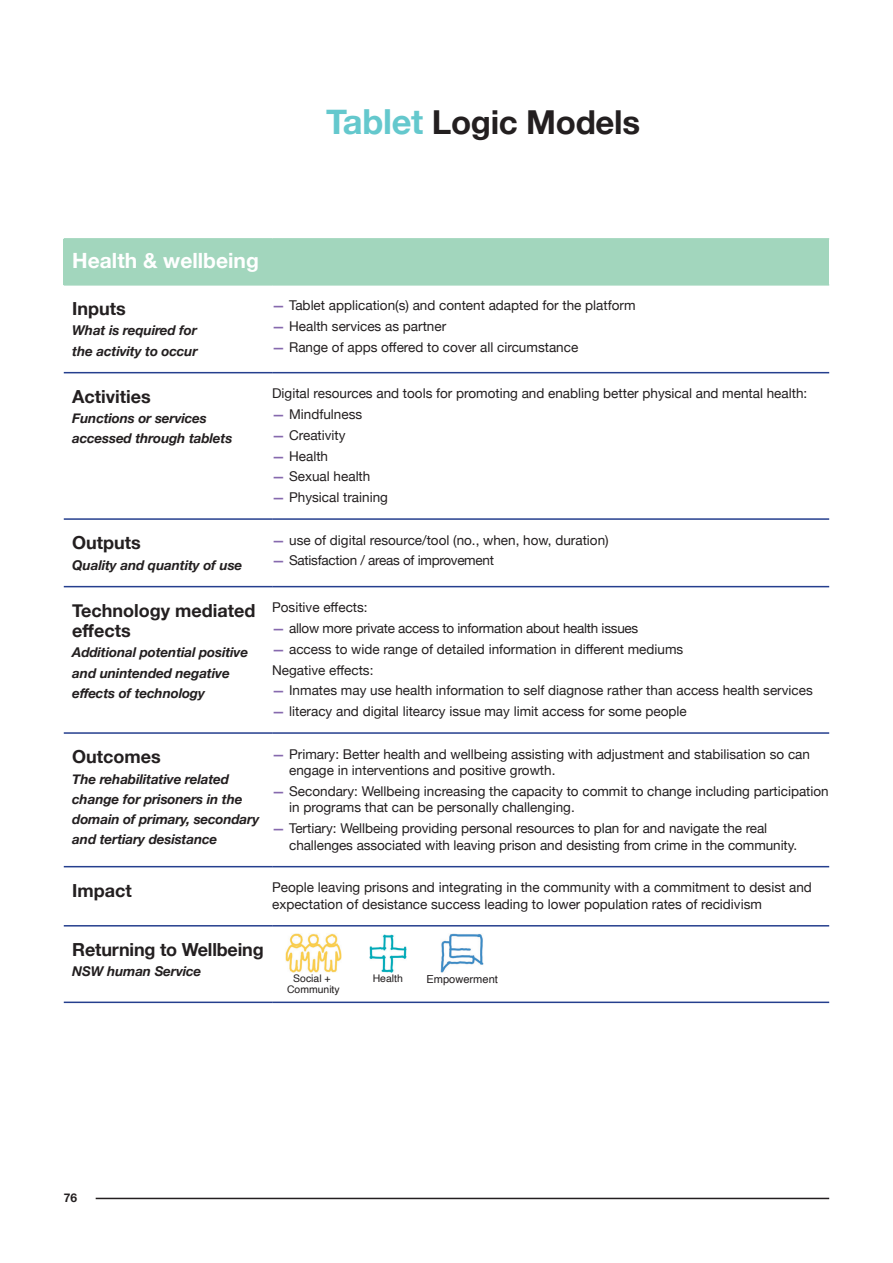
<style>
.page{position:relative;width:893px;height:1263px;background:#fff}
.page>*{position:absolute;margin:0;border:0;box-sizing:border-box;transform-origin:0 0}
.Heading_2_5{font:700 33px "Helvetica Neue";letter-spacing:-.01em;color:#231f20}
.Contents_lvl2{font:700 21px "Helvetica Neue";color:#fff}
.Contents_lvl2-2{font:700 18px/20.2px "Helvetica Neue";color:#231f20}
.Table_heading{font:700 18px "Helvetica Neue";color:#231f20}
.Table_Body{font:13.5px/16.5px "Helvetica Neue";color:#231f20}
.Body_Bold_Italic{font:italic 700 13.5px/20.2px "Helvetica Neue";letter-spacing:-.01em;color:#231f20}
.Table_Body-2{font:13.5px "Helvetica Neue";letter-spacing:-.02em;color:#231f20}
.T2_Body{font:13.5px "Helvetica Neue";color:#231f20}
.t1{font:700 12px "Helvetica Neue";color:#231f20}
.t2{font:11.1px "Helvetica";color:#231f20}
.t3{font:10.5px/10.5px "Helvetica";color:#231f20;text-align:center}
.s1{font-size:34.5px;color:#64c8cd}
.s2{font-weight:700;font-size:12.75px;color:#8669ae}
</style>
<div class="page">
<hr style="left:96px;top:1198px;width:733px;height:1px;background:#231f20">
<div style="left:64px;top:239px;width:765px;height:46px;background:#a2d6bd"></div>
<hr style="left:64px;top:372px;width:208px;height:1px;background:#253f8e">
<hr style="left:272px;top:372px;width:557px;height:1px;background:#253f8e">
<hr style="left:64px;top:518px;width:208px;height:2px;background:#253f8e">
<hr style="left:272px;top:518px;width:557px;height:2px;background:#253f8e">
<hr style="left:64px;top:586px;width:208px;height:1px;background:#253f8e">
<hr style="left:272px;top:586px;width:557px;height:1px;background:#253f8e">
<hr style="left:64px;top:732px;width:208px;height:2px;background:#253f8e">
<hr style="left:272px;top:732px;width:557px;height:2px;background:#253f8e">
<hr style="left:64px;top:866px;width:208px;height:1px;background:#253f8e">
<hr style="left:272px;top:866px;width:557px;height:1px;background:#253f8e">
<hr style="left:64px;top:925px;width:208px;height:1px;background:#253f8e">
<hr style="left:272px;top:925px;width:557px;height:1px;background:#253f8e">
<hr style="left:64px;top:1001px;width:208px;height:2px;background:#253f8e">
<hr style="left:272px;top:1001px;width:557px;height:2px;background:#253f8e">
<hr style="left:64px;top:238px;width:208px;height:2px;background:#a2d6bd">
<hr style="left:272px;top:238px;width:557px;height:2px;background:#a2d6bd">
<hr style="left:64px;top:284px;width:208px;height:2px;background:#a2d6bd">
<hr style="left:272px;top:284px;width:557px;height:2px;background:#a2d6bd">
<img style="left:286px;top:933px;width:55px;height:39px">
<img style="left:369px;top:935px;width:37px;height:38px">
<img style="left:441px;top:934px;width:43px;height:39px">
<p class="Heading_2_5" style="left:326px;top:96px;width:316px"><span class="s1">Tablet</span> Logic Models</p>
<p class="Contents_lvl2" style="left:72px;top:244px;width:188px">Health &amp; wellbeing</p>
<p class="Table_heading" style="left:72px;top:295px;width:55px">Inputs</p>
<p class="Body_Bold_Italic" style="left:72px;top:321px;width:127px">What is required for the activity to occur</p>
<p class="Contents_lvl2-2" style="left:72px;top:387px;width:80px">Activities</p>
<p class="Body_Bold_Italic" style="left:72px;top:409px;width:162px">Functions or services accessed through tablets</p>
<p class="Contents_lvl2-2" style="left:72px;top:533px;width:70px">Outputs</p>
<p class="Body_Bold_Italic" style="left:72px;top:555px;width:171px">Quality and quantity of use</p>
<p class="Contents_lvl2-2" style="left:72px;top:601px;width:185px">Technology mediated effects</p>
<p class="Body_Bold_Italic" style="left:72px;top:643px;width:177px">Additional potential positive and unintended negative effects of technology</p>
<p class="Contents_lvl2-2" style="left:72px;top:747px;width:90px">Outcomes</p>
<p class="Body_Bold_Italic" style="left:72px;top:769px;width:189px">The rehabilitative related change for prisoners in the domain of primary, secondary and tertiary desistance</p>
<p class="Table_Body" style="left:272px;top:298px;width:365px"><span class="s2">—</span> Tablet application(s) and content adapted for the platform</p>
<p class="Table_Body" style="left:272px;top:319px;width:176px"><span class="s2">—</span> Health services as partner</p>
<p class="Table_Body" style="left:272px;top:340px;width:308px"><span class="s2">—</span> Range of apps offered to cover all circumstance</p>
<p class="Table_Body" style="left:272px;top:386px;width:537px">Digital resources and tools for promoting and enabling better physical and mental health:</p>
<p class="Table_Body" style="left:272px;top:407px;width:92px"><span class="s2">—</span> Mindfulness</p>
<p class="Table_Body" style="left:272px;top:427px;width:75px"><span class="s2">—</span> Creativity</p>
<p class="Table_Body" style="left:272px;top:448px;width:58px"><span class="s2">—</span> Health</p>
<p class="Table_Body" style="left:272px;top:469px;width:100px"><span class="s2">—</span> Sexual health</p>
<p class="Table_Body" style="left:272px;top:490px;width:117px"><span class="s2">—</span> Physical training</p>
<p class="Table_Body" style="left:272px;top:532px;width:338px"><span class="s2">—</span> use of digital resource/tool (no., when, how, duration)</p>
<p class="Table_Body-2" style="left:272px;top:551px;width:223px"><span class="s2">—</span> Satisfaction / areas of improvement</p>
<p class="Table_Body" style="left:272px;top:600px;width:97px">Positive effects:</p>
<p class="Table_Body-2" style="left:272px;top:618px;width:368px"><span class="s2">—</span> allow more private access to information about health issues</p>
<p class="Table_Body" style="left:272px;top:641px;width:413px"><span class="s2">—</span> access to wide range of detailed information in different mediums</p>
<p class="T2_Body" style="left:272px;top:660px;width:103px">Negative effects:</p>
<p class="Table_Body" style="left:272px;top:683px;width:542px"><span class="s2">—</span> Inmates may use health information to self diagnose rather than access health services</p>
<p class="Table_Body" style="left:272px;top:704px;width:416px"><span class="s2">—</span> literacy and digital litearcy issue may limit access for some people</p>
<p class="Table_Body" style="left:289px;top:746px;width:522px;text-indent:-17px"><span class="s2">—</span> Primary: Better health and wellbeing assisting with adjustment and stabilisation so can engage in interventions and positive growth.</p>
<p class="Table_Body" style="left:289px;top:784px;width:541px;text-indent:-17px"><span class="s2">—</span> Secondary: Wellbeing increasing the capacity to commit to change including participation in programs that can be personally challenging.</p>
<p class="Table_Body" style="left:289px;top:821px;width:510px;text-indent:-17px"><span class="s2">—</span> Tertiary: Wellbeing providing personal resources to plan for and navigate the real challenges associated with leaving prison and desisting from crime in the community.</p>
<p class="Contents_lvl2-2" style="left:72px;top:881px;width:61px">Impact</p>
<p class="Table_Body" style="left:272px;top:880px;width:541px">People leaving prisons and integrating in the community with a commitment to desist and expectation of desistance success leading to lower population rates of recidivism</p>
<p class="Contents_lvl2-2" style="left:72px;top:940px;width:193px">Returning to Wellbeing</p>
<p class="Body_Bold_Italic" style="left:72px;top:962px;width:131px">NSW human Service</p>
<p class="t3" style="left:287px;top:973px;width:54px">Social +<br>Community</p>
<p class="t3" style="left:373px;top:973px;width:32px">Health</p>
<p class="t2" style="left:426px;top:971px;width:73px">Empowerment</p>
<p class="t1" style="left:64px;top:1189px;width:15px">76</p>
</div>
